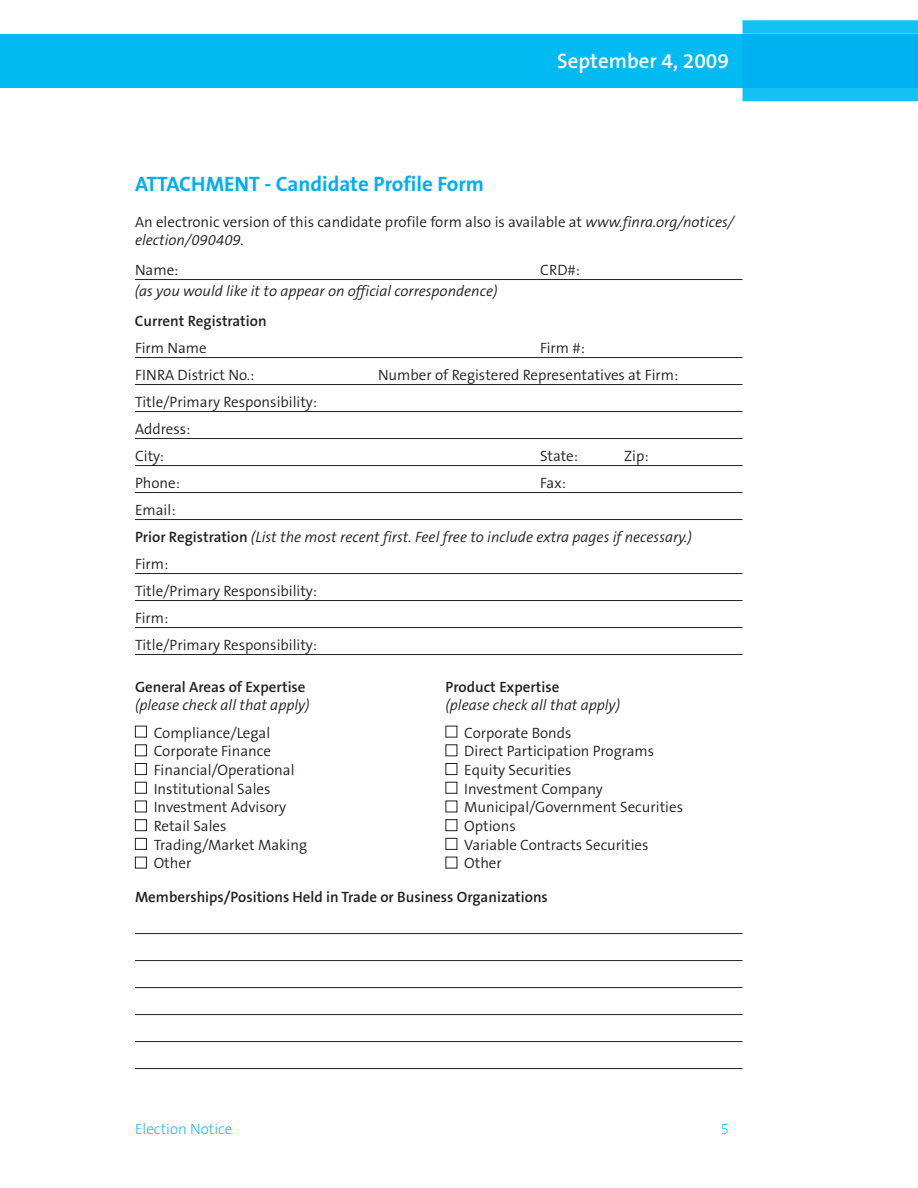
<style>
.page{position:relative;width:918px;height:1188px;background:#fff}
.page>*{position:absolute;margin:0;border:0;box-sizing:border-box;transform-origin:0 0}
.t1{font:700 21px "The Sans B7";color:#00aeef}
.t2{font:600 21px "The Sans B6";color:#fff}
.t3{font:300 15px/18.8px "The Sans B4";color:#231f20}
.t4{font:600 15px "The Sans B6";color:#231f20}
.t5{font:italic 300 15px "The Sans B4";color:#231f20}
.t6{font:200 15px "The Sans B2";color:#00aeef}
.s1{font-style:italic}
.s2{font-family:"The Sans B6";font-weight:600}
</style>
<div class="page">
<div style="left:0;top:34px;width:742px;height:54px;background:#00baf1"></div>
<svg style="left:742px;top:20px;width:176px;height:81px;background:#19c1f2"></svg>
<div style="left:742px;top:34px;width:176px;height:54px;background:#00b1ef"></div>
<hr style="left:135px;top:279px;width:607px;height:1px;background:#231f20">
<hr style="left:135px;top:357px;width:607px;height:1px;background:#231f20">
<hr style="left:135px;top:384px;width:607px;height:1px;background:#231f20">
<hr style="left:135px;top:411px;width:607px;height:1px;background:#231f20">
<hr style="left:135px;top:438px;width:607px;height:1px;background:#231f20">
<hr style="left:135px;top:465px;width:607px;height:1px;background:#231f20">
<hr style="left:135px;top:492px;width:607px;height:1px;background:#231f20">
<hr style="left:135px;top:519px;width:607px;height:1px;background:#231f20">
<hr style="left:135px;top:573px;width:607px;height:1px;background:#231f20">
<hr style="left:135px;top:600px;width:607px;height:1px;background:#231f20">
<hr style="left:135px;top:627px;width:607px;height:1px;background:#231f20">
<hr style="left:135px;top:654px;width:607px;height:1px;background:#231f20">
<div style="left:135px;top:838px;width:12px;height:12px;border:1px solid #231f20"></div>
<div style="left:135px;top:819px;width:12px;height:12px;border:1px solid #231f20"></div>
<div style="left:135px;top:801px;width:12px;height:11px;border:1px solid #231f20"></div>
<div style="left:135px;top:857px;width:12px;height:11px;border:1px solid #231f20"></div>
<div style="left:135px;top:782px;width:12px;height:12px;border:1px solid #231f20"></div>
<div style="left:135px;top:763px;width:12px;height:12px;border:1px solid #231f20"></div>
<div style="left:135px;top:744px;width:12px;height:12px;border:1px solid #231f20"></div>
<div style="left:135px;top:726px;width:12px;height:12px;border:1px solid #231f20"></div>
<div style="left:446px;top:838px;width:11px;height:12px;border:1px solid #231f20"></div>
<div style="left:446px;top:819px;width:11px;height:12px;border:1px solid #231f20"></div>
<div style="left:446px;top:782px;width:11px;height:12px;border:1px solid #231f20"></div>
<div style="left:446px;top:763px;width:11px;height:12px;border:1px solid #231f20"></div>
<hr style="left:135px;top:933px;width:607px;height:1px;background:#231f20">
<hr style="left:135px;top:960px;width:607px;height:1px;background:#231f20">
<hr style="left:135px;top:987px;width:607px;height:1px;background:#231f20">
<hr style="left:135px;top:1014px;width:607px;height:1px;background:#231f20">
<hr style="left:135px;top:1041px;width:607px;height:1px;background:#231f20">
<hr style="left:135px;top:1068px;width:607px;height:1px;background:#231f20">
<h1 class="t1" style="left:135px;top:173px;width:351px">ATTACHMENT - Candidate Profile Form</h1>
<h1 class="t2" style="left:557px;top:50px;width:173px">September 4, 2009</h1>
<p class="t3" style="left:135px;top:214px;width:601px;line-height:18px">An electronic version of this candidate profile form also is available at <span class="s1">www.finra.org/notices/ election/090409.</span></p>
<p class="t3" style="left:135px;top:261px;width:45px">Name:</p>
<p class="t3" style="left:540px;top:261px;width:42px">CRD#:</p>
<p class="t5" style="left:135px;top:283px;width:364px">(as you would like it to appear on official correspondence)</p>
<p class="t4" style="left:135px;top:313px;width:133px">Current Registration</p>
<p class="t3" style="left:135px;top:339px;width:73px">Firm Name</p>
<p class="t3" style="left:540px;top:339px;width:46px">Firm #:</p>
<p class="t3" style="left:135px;top:366px;width:121px">FINRA District No.:</p>
<p class="t3" style="left:378px;top:366px;width:302px">Number of Registered Representatives at Firm:</p>
<p class="t3" style="left:135px;top:389px;width:183px;line-height:27px">Title/Primary Responsibility:<br>Address:<br>City:</p>
<p class="t3" style="left:540px;top:447px;width:40px">State:</p>
<p class="t3" style="left:624px;top:447px;width:26px">Zip:</p>
<p class="t3" style="left:135px;top:474px;width:47px">Phone:</p>
<p class="t3" style="left:540px;top:474px;width:28px">Fax:</p>
<p class="t3" style="left:135px;top:497px;width:558px;line-height:27px">Email:<br><span class="s2">Prior Registration</span> <span class="s1">(List the most recent first. Feel free to include extra pages if necessary.)<br></span>Firm:<br>Title/Primary Responsibility:<br>Firm:<br>Title/Primary Responsibility:</p>
<p class="t4" style="left:135px;top:679px;width:172px">General Areas of Expertise</p>
<p class="t5" style="left:135px;top:697px;width:176px">(please check all that apply)</p>
<p class="t3" style="left:154px;top:724px;width:155px">Compliance/Legal<br>Corporate Finance<br>Financial/Operational<br>Institutional Sales<br>Investment Advisory<br>Retail Sales<br>Trading/Market Making<br>Other</p>
<p class="t4" style="left:446px;top:679px;width:115px">Product Expertise</p>
<p class="t5" style="left:446px;top:697px;width:176px">(please check all that apply)</p>
<p class="t3" style="left:464px;top:724px;width:220px">Corporate Bonds<br>Direct Participation Programs<br>Equity Securities<br>Investment Company<br>Municipal/Government Securities<br>Options<br>Variable Contracts Securities<br>Other</p>
<p class="t4" style="left:135px;top:889px;width:414px">Memberships/Positions Held in Trade or Business Organizations</p>
<p class="t6" style="left:135px;top:1121px;width:99px">Election Notice</p>
<p class="t6" style="left:721px;top:1121px;width:10px">5</p>
</div>
